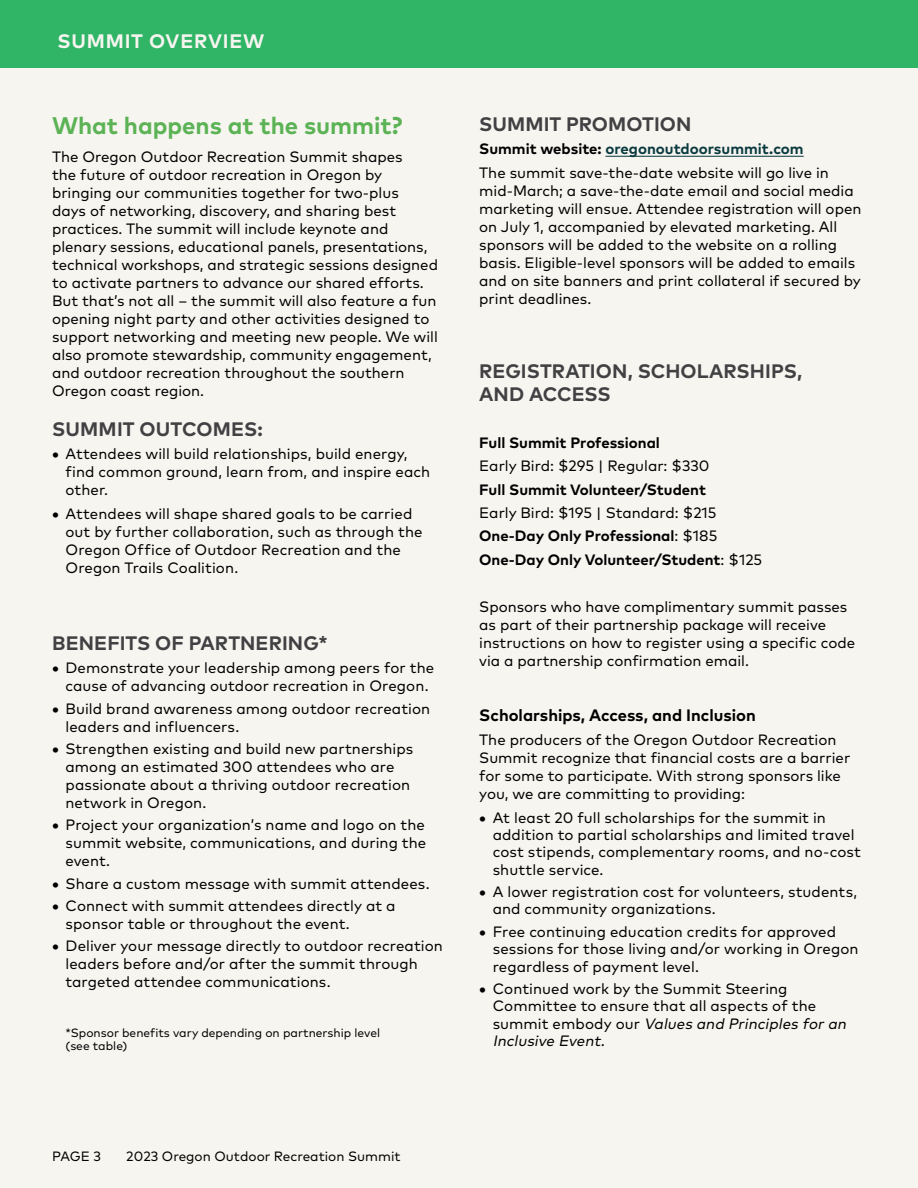
<style>
.page{position:relative;width:918px;height:1188px;background:#f7f5f0}
.page>*{position:absolute;margin:0;border:0;box-sizing:border-box;transform-origin:0 0}
.t1{font:700 24px "Mark Pro";color:#5bb355}
.t2{font:700 19.5px/23.4px "Mark Pro";letter-spacing:.005em;color:#414042}
.t3{font:700 19.5px "Mark Pro";letter-spacing:.04em;color:#f7f5f0}
.t4{font:700 16.5px "Mark Pro";color:#000}
.t5{font:15px/18px "Mark Pro";color:#000}
.t6{font:700 15px/23.4px "Mark Pro";color:#000}
.t7{font:13.5px "Mark Pro";color:#000}
.t8{font:12px/13.5px "Mark Pro";color:#000}
.s1{font-weight:800}
.s2{font-weight:700}
.s3{font-weight:700;color:#0a3a3f}
.s4{font-weight:400}
.s5{font-style:italic}
</style>
<div class="page">
<hr style="left:605px;top:156px;width:199px;height:1px;background:#0a3a3f">
<div style="left:0;top:0;width:918px;height:68px;background:#30b566"></div>
<h2 class="t3" style="left:58px;top:26px;width:208px">SUMMIT OVERVIEW</h2>
<h1 class="t1" style="left:52px;top:108px;width:352px">What happens at the summit?</h1>
<p class="t5" style="left:52px;top:147px;width:388px">The Oregon Outdoor Recreation Summit shapes<br>the future of outdoor recreation in Oregon by bringing our communities together for two-plus<br>days of networking, discovery, and sharing best practices. The summit will include keynote and plenary sessions, educational panels, presentations, technical workshops, and strategic sessions designed to activate partners to advance our shared efforts.<br>But that’s not all – the summit will also feature a fun opening night party and other activities designed to support networking and meeting new people. We will also promote stewardship, community engagement, and outdoor recreation throughout the southern Oregon coast region.</p>
<h2 class="t2" style="left:52px;top:416px;width:212px">SUMMIT OUTCOMES:</h2>
<p class="t5" style="left:66px;top:444px;width:366px;text-indent:-14px"><span class="s1">•</span> Attendees will build relationships, build energy, find common ground, learn from, and inspire each other.</p>
<p class="t5" style="left:66px;top:503px;width:359px;text-indent:-14px"><span class="s1">•</span> Attendees will shape shared goals to be carried out by further collaboration, such as through the Oregon Office of Outdoor Recreation and the Oregon Trails Coalition.</p>
<h2 class="t2" style="left:52px;top:630px;width:277px">BENEFITS OF PARTNERING*</h2>
<p class="t5" style="left:52px;top:658px;width:384px;text-align:center"><span class="s1">•</span> Demonstrate your leadership among peers for the cause of advancing outdoor recreation in Oregon.</p>
<p class="t5" style="left:66px;top:698px;width:366px;text-indent:-14px"><span class="s1">•</span> Build brand awareness among outdoor recreation leaders and influencers.</p>
<p class="t5" style="left:66px;top:739px;width:349px;text-indent:-14px"><span class="s1">•</span> Strengthen existing and build new partnerships among an estimated 300 attendees who are passionate about a thriving outdoor recreation network in Oregon.</p>
<p class="t5" style="left:66px;top:815px;width:362px;text-align:justify;text-indent:-14px"><span class="s1">•</span> Project your organization’s name and logo on the summit website, communications, and during the event.</p>
<p class="t5" style="left:52px;top:873px;width:379px"><span class="s1">•</span> Share a custom message with summit attendees.</p>
<p class="t5" style="left:66px;top:895px;width:332px;text-indent:-14px"><span class="s1">•</span> Connect with summit attendees directly at a sponsor table or throughout the event.</p>
<p class="t5" style="left:66px;top:936px;width:379px;text-indent:-14px"><span class="s1">•</span> Deliver your message directly to outdoor recreation leaders before and/or after the summit through targeted attendee communications.</p>
<p class="t8" style="left:66px;top:1025px;width:316px">*Sponsor benefits vary depending on partnership level (see table)</p>
<h2 class="t2" style="left:479px;top:111px;width:214px">SUMMIT PROMOTION</h2>
<p class="t5" style="left:479px;top:136px;width:351px;line-height:23.4px"><span class="s2">Summit website:</span> <span class="s3">oregonoutdoorsummit.com<br></span>The summit save-the-date website will go live in</p>
<p class="t5" style="left:479px;top:180px;width:384px">mid-March; a save-the-date email and social media marketing will ensue. Attendee registration will open on July 1, accompanied by elevated marketing. All sponsors will be added to the website on a rolling basis. Eligible-level sponsors will be added to emails and on site banners and print collateral if secured by print deadlines.</p>
<h2 class="t2" style="left:479px;top:357px;width:325px">REGISTRATION, SCHOLARSHIPS,<br>AND ACCESS</h2>
<p class="t6" style="left:479px;top:429px;width:182px">Full Summit Professional</p>
<p class="t5" style="left:479px;top:456px;width:232px">Early Bird: $295 | Regular: $330</p>
<p class="t6" style="left:479px;top:476px;width:228px">Full Summit Volunteer/Student</p>
<p class="t6" style="left:479px;top:500px;width:285px"><span class="s4">Early Bird: $195 | Standard: $215<br></span>One-Day Only Professional<span class="s4">: $185<br></span>One-Day Only Volunteer/Student<span class="s4">: $125</span></p>
<p class="t5" style="left:479px;top:596px;width:377px">Sponsors who have complimentary summit passes as part of their partnership package will receive instructions on how to register using a specific code via a partnership confirmation email.</p>
<p class="t4" style="left:479px;top:702px;width:278px">Scholarships, Access, and Inclusion</p>
<p class="t5" style="left:479px;top:730px;width:373px">The producers of the Oregon Outdoor Recreation Summit recognize that financial costs are a barrier for some to participate. With strong sponsors like you, we are committing to providing:</p>
<p class="t5" style="left:493px;top:808px;width:370px;line-height:17.2px;text-indent:-14px"><span class="s1">•</span> At least 20 full scholarships for the summit in addition to partial scholarships and limited travel cost stipends, complementary rooms, and no-cost shuttle service.</p>
<p class="t5" style="left:493px;top:882px;width:366px;line-height:17.2px;text-indent:-14px"><span class="s1">•</span> A lower registration cost for volunteers, students, and community organizations.</p>
<p class="t5" style="left:493px;top:922px;width:367px;line-height:17.2px;text-indent:-13px"><span class="s1">•</span> Free continuing education credits for approved sessions for those living and/or working in Oregon regardless of payment level.</p>
<p class="t5" style="left:493px;top:979px;width:359px;line-height:17.2px;text-indent:-14px"><span class="s1">•</span> Continued work by the Summit Steering Committee to ensure that all aspects of the<br>s u m m i t e m b o d y o u r <span class="s5">Values and Principles foran Inclusive Event.</span></p>
<p class="t7" style="left:52px;top:1146px;width:51px">PAGE 3</p>
<p class="t7" style="left:126px;top:1146px;width:276px">2023 Oregon Outdoor Recreation Summit</p>
</div>
